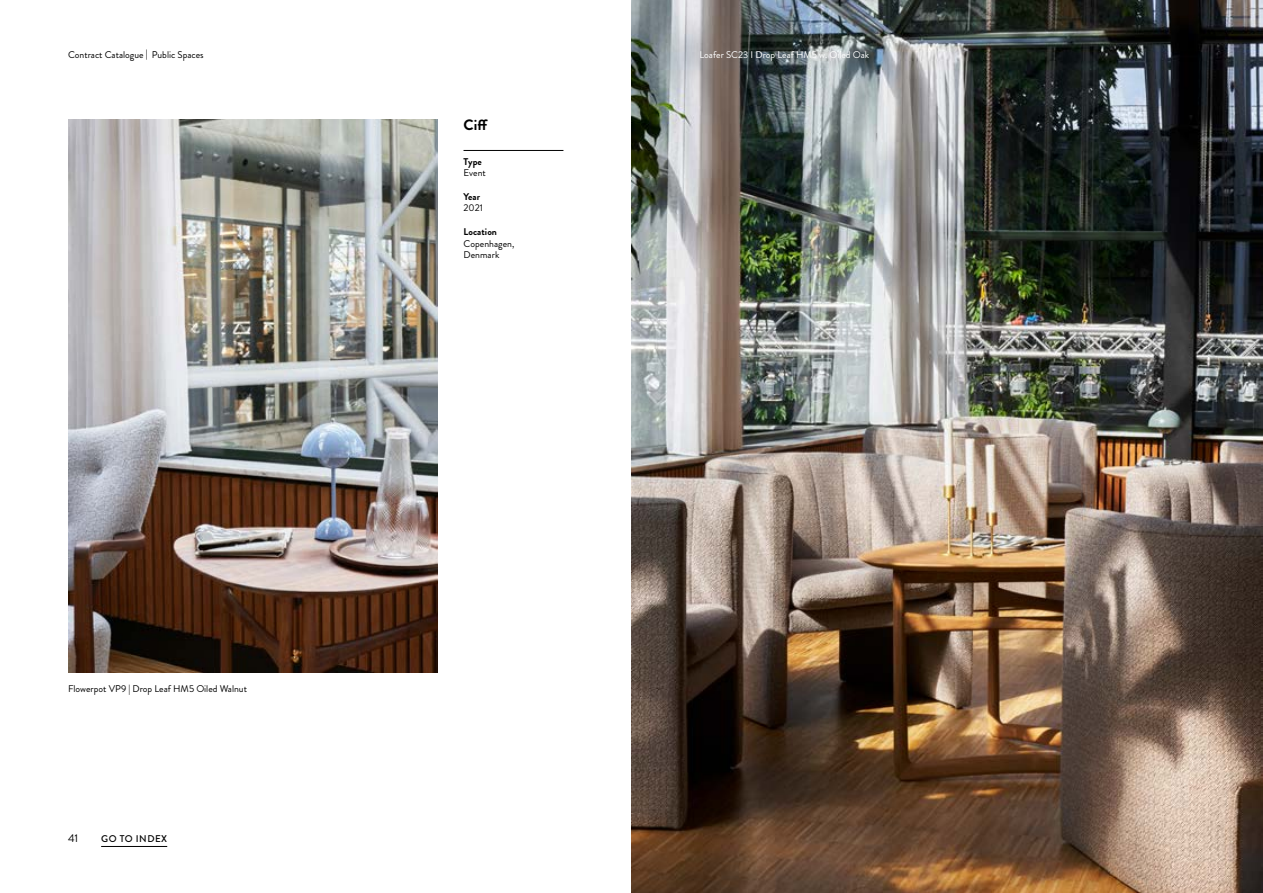
<style>
.page{position:relative;width:1263px;height:893px;background:#fff}
.page>*{position:absolute;margin:0;border:0;box-sizing:border-box;transform-origin:0 0}
.t1{font:700 15px "Brandon Grotesque";color:#000}
.t2{font:11.25px "Brandon Grotesque";color:#000}
.t3{font:9.75px/11.7px "Brandon Grotesque";color:#000}
.t4{font:9.75px "Brandon Grotesque";color:#fff}
.t5{font:700 9.75px "Brandon Grotesque";letter-spacing:.005em;color:#000}
.t6{font:500 9.75px "Brandon Grotesque";letter-spacing:.05em;color:#000}
.s1{font-weight:500}
</style>
<div class="page">
<hr style="left:101px;top:846px;width:66px;height:1px;background:#000">
<img style="left:631px;top:0;width:632px;height:893px">
<img style="left:68px;top:119px;width:369px;height:553px">
<hr style="left:463px;top:150px;width:100px;height:1px;background:#000">
<p class="t3" style="left:68px;top:49px;width:137px">Contract Catalogue <span class="s1">|</span> Public Spaces</p>
<p class="t3" style="left:68px;top:683px;width:180px">Flowerpot VP9 | Drop Leaf HM5 Oiled Walnut</p>
<p class="t2" style="left:68px;top:830px;width:12px">41</p>
<p class="t6" style="left:101px;top:832px;width:68px">GO TO INDEX</p>
<h1 class="t1" style="left:463px;top:114px;width:26px">Ciff</h1>
<p class="t5" style="left:463px;top:154px;width:20px">Type</p>
<p class="t3" style="left:463px;top:167px;width:24px">Event</p>
<p class="t5" style="left:463px;top:190px;width:18px">Year</p>
<p class="t3" style="left:463px;top:202px;width:21px">2021</p>
<p class="t5" style="left:463px;top:225px;width:35px">Location</p>
<p class="t3" style="left:463px;top:237px;width:52px">Copenhagen,<br>Denmark</p>
<p class="t4" style="left:699px;top:48px;width:171px">Loafer SC23 I Drop Leaf HM5 w. Oiled Oak</p>
</div>
